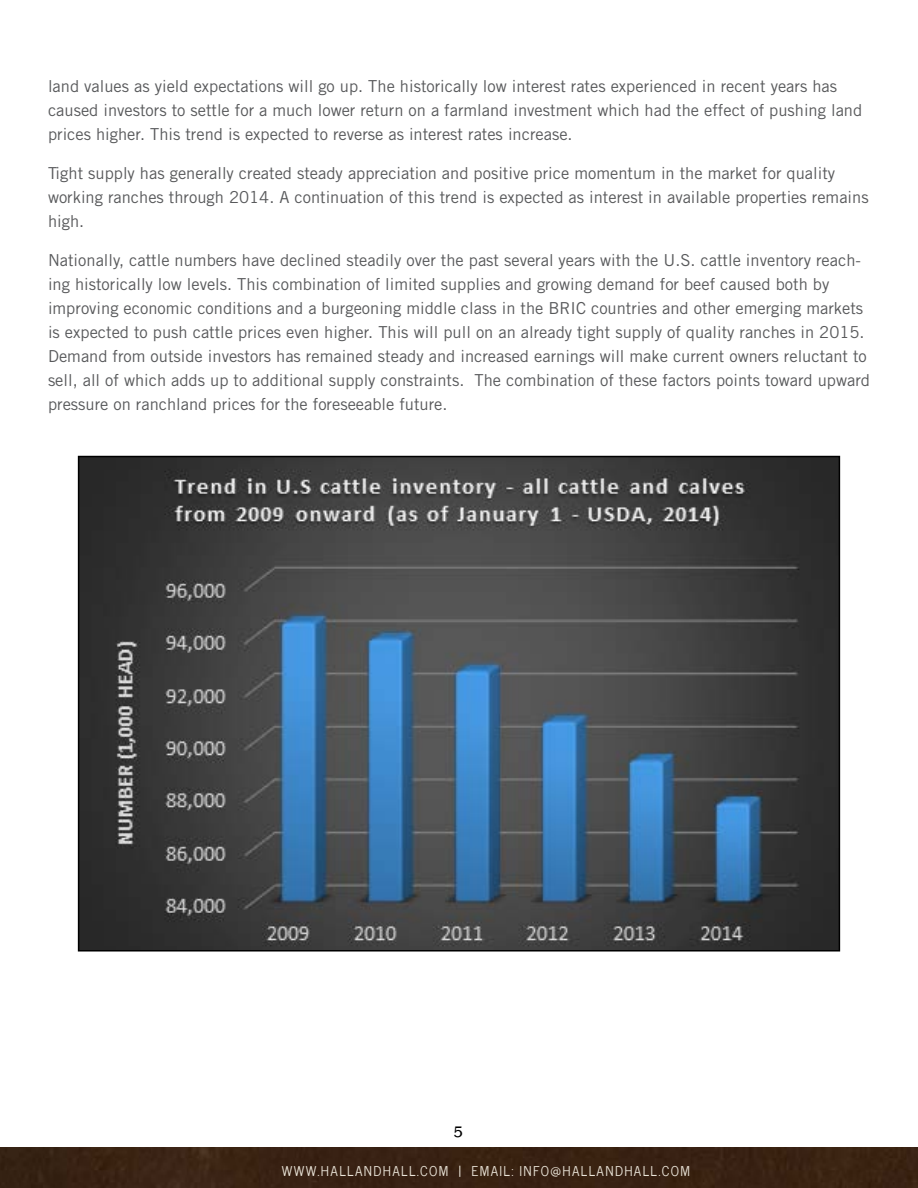
<style>
.page{position:relative;width:918px;height:1188px;background:#fff}
.page>*{position:absolute;margin:0;border:0;box-sizing:border-box;transform-origin:0 0}
.t1{font:24px "Mrs Eaves All Small Caps";color:#000}
.t2{font:16.5px/24px "Trade Gothic LT Std";color:#58595b}
.t3{font:13.5px "News Cycle";letter-spacing:.1em;color:#ebe5d9}
</style>
<div class="page">
<div style="left:0;top:1148px;width:918px;height:40px;background:#392212"></div>
<img style="left:81px;top:459px;width:756px;height:490px">
<p class="t2" style="left:48px;top:74px;width:816px">land values as yield expectations will go up. The historically low interest rates experienced in recent years has caused investors to settle for a much lower return on a farmland investment which had the effect of pushing land prices higher. This trend is expected to reverse as interest rates increase.</p>
<p class="t2" style="left:48px;top:161px;width:822px">Tight supply has generally created steady appreciation and positive price momentum in the market for quality working ranches through 2014. A continuation of this trend is expected as interest in available properties remains high.</p>
<p class="t2" style="left:48px;top:248px;width:824px">Nationally, cattle numbers have declined steadily over the past several years with the U.S. cattle inventory reach&shy;ing historically low levels. This combination of limited supplies and growing demand for beef caused both by improving economic conditions and a burgeoning middle class in the BR IC countries and other emerging markets is expected to push cattle prices even higher. This will pull on an already tight supply of quality ranches in 2015.<br>Demand from outside investors has remained steady and increased earnings will make current owners reluctant to sell, all of which adds up to additional supply constraints. The combination of these factors points toward upward pressure on ranchland prices for the foreseeable future.</p>
<h1 class="t1" style="left:453px;top:1121px;width:12px">5</h1>
<p class="t3" style="left:282px;top:1159px;width:410px">WWW.HALLANDHALL.COM | EMAIL: INFO@HALLANDHALL.COM</p>
</div>
